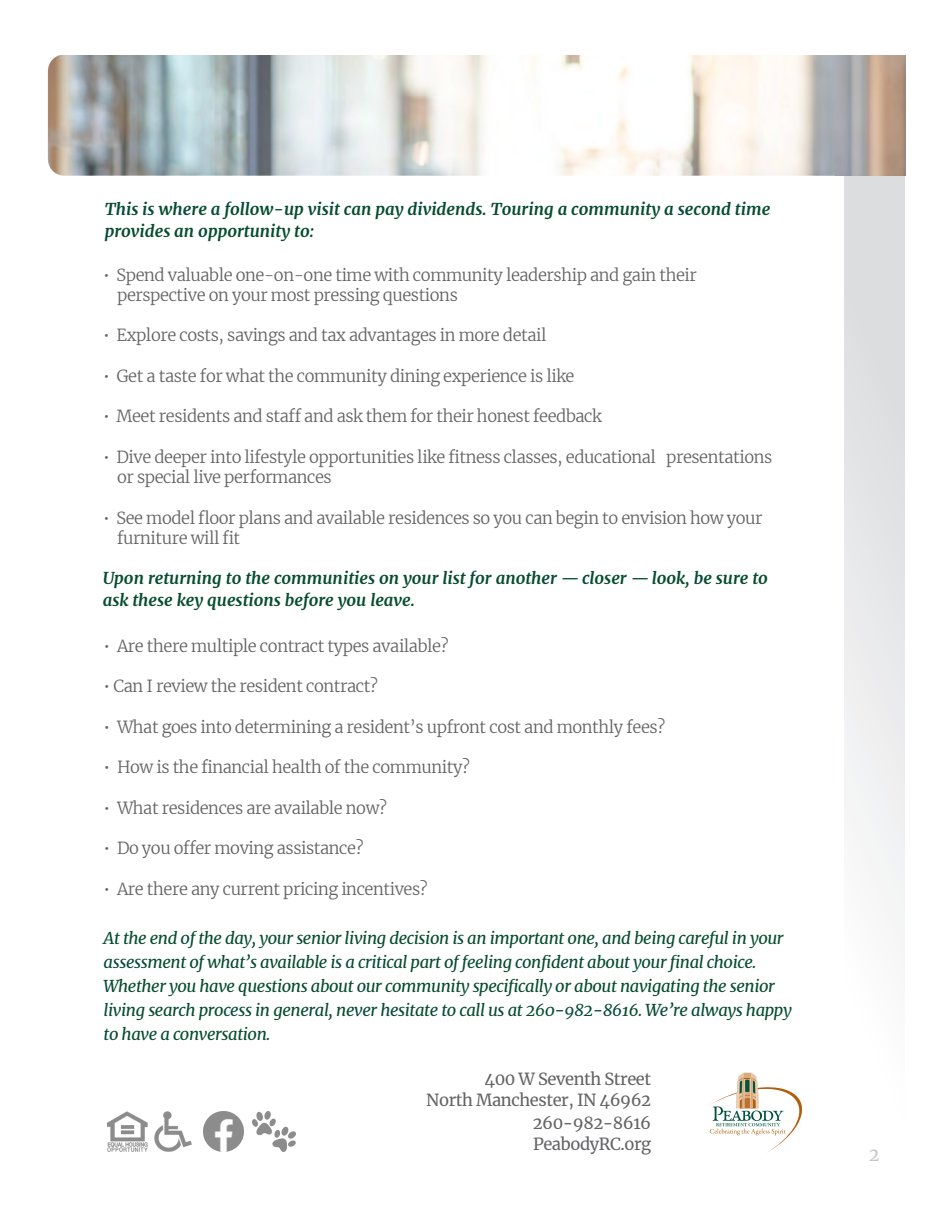
<style>
.page{position:relative;width:945px;height:1215px;background:#fff}
.page>*{position:absolute;margin:0;border:0;box-sizing:border-box;transform-origin:0 0}
.t1{font:18px "Merriweather";color:#c7c8ca}
.t2{font:300 16.5px/20.2px "Merriweather";letter-spacing:-.025em;color:#636366}
.t3{font:italic 16.5px/24px "Merriweather";letter-spacing:-.025em;color:#064c31}
.t4{font:italic 700 16.5px/22.5px "Merriweather";color:#064c31}
.t5{font:16.5px/21px "Merriweather";letter-spacing:-.025em;color:#636366}
</style>
<div class="page">
<div style="left:844px;top:173px;width:60px;height:1042px;background:linear-gradient(to bottom,#d7d8da,#fff)"></div>
<img style="left:253px;top:1111px;width:43px;height:41px">
<img style="left:203px;top:1111px;width:40px;height:40px">
<img style="left:850px;top:55px;width:55px;height:120px">
<img style="left:47px;top:55px;width:803px;height:149px">
<img style="left:108px;top:1111px;width:39px;height:41px">
<svg style="left:709px;top:1073px;width:93px;height:80px"></svg>
<img style="left:155px;top:1111px;width:36px;height:41px">
<p class="t4" style="left:105px;top:197px;width:667px">This is where a follow-up visit can pay dividends. Touring a community a second time provides an opportunity to:</p>
<p class="t2" style="left:117px;top:264px;width:581px;text-indent:-14px">• Spend valuable one-on-one time with community leadership and gain their perspective on your most pressing questions</p>
<p class="t2" style="left:103px;top:325px;width:445px">• Explore costs, savings and tax advantages in more detail</p>
<p class="t2" style="left:103px;top:365px;width:473px">• Get a taste for what the community dining experience is like</p>
<p class="t2" style="left:103px;top:406px;width:500px">• Meet residents and staff and ask them for their honest feedback</p>
<p class="t2" style="left:117px;top:446px;width:657px;text-indent:-14px">• Dive deeper into lifestyle opportunities like fitness classes, educational presentations or special live performances</p>
<p class="t2" style="left:117px;top:507px;width:647px;text-indent:-14px">• See model floor plans and available residences so you can begin to envision how your furniture will fit</p>
<p class="t4" style="left:103px;top:566px;width:667px">Upon returning to the communities on your list for another — closer — look, be sure to ask these key questions before you leave.</p>
<p class="t2" style="left:104px;top:635px;width:346px">• Are there multiple contract types available?</p>
<p class="t2" style="left:104px;top:676px;width:276px">• Can I review the resident contract?</p>
<p class="t2" style="left:104px;top:716px;width:563px">• What goes into determining a resident’s upfront cost and monthly fees?</p>
<p class="t2" style="left:104px;top:757px;width:368px">• How is the financial health of the community?</p>
<p class="t2" style="left:104px;top:797px;width:285px">• What residences are available now?</p>
<p class="t2" style="left:104px;top:838px;width:262px">• Do you offer moving assistance?</p>
<p class="t2" style="left:104px;top:878px;width:326px">• Are there any current pricing incentives?</p>
<p class="t3" style="left:104px;top:925px;width:690px">At the end of the day, your senior living decision is an important one, and being careful in your assessment of what’s available is a critical part of feeling confident about your final choice.<br>Whether you have questions about our community specifically or about navigating the senior living search process in general, never hesitate to call us at 260-982-8616. We’re always happy to have a conversation.</p>
<p class="t5" style="left:426px;top:1068px;width:226px;text-align:right">400 W Seventh Street<br>North Manchester, IN 46962</p>
<p class="t5" style="left:533px;top:1112px;width:120px">260-982-8616<br>PeabodyRC.org</p>
<p class="t1" style="left:869px;top:1142px;width:12px">2</p>
</div>
